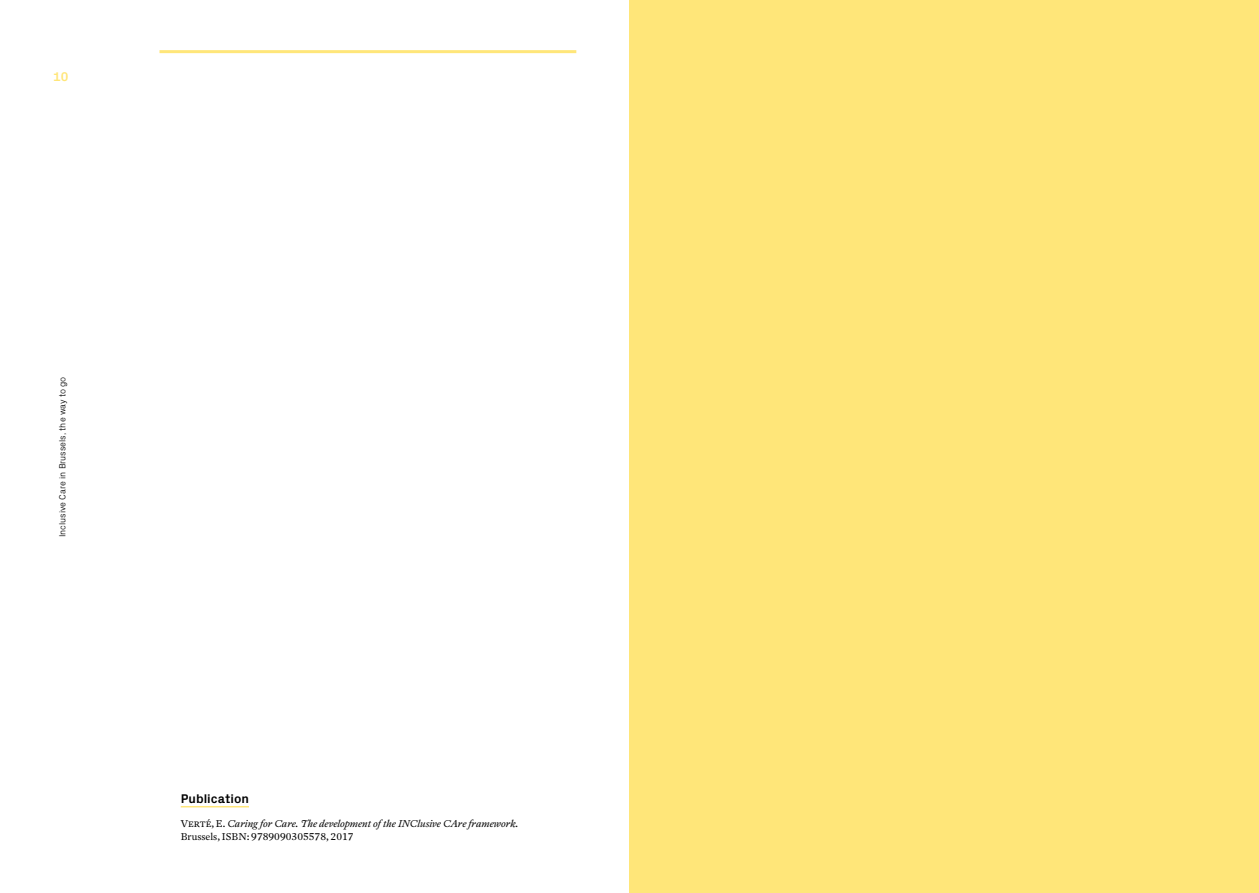
<style>
.page{position:relative;width:1259px;height:893px;background:#fff}
.page>*{position:absolute;margin:0;border:0;box-sizing:border-box;transform-origin:0 0}
.t1{font:700 12.75px "Px Grotesk";color:#000}
.t2{font:700 12.75px "Px Grotesk";color:#ffe679}
.t3{font:italic 300 9.75px/12.3px "Antwerp";color:#000}
.t4{font:300 9px "Px Grotesk";color:#000}
.s1{font-style:normal}
</style>
<div class="page">
<hr style="left:159px;top:50px;width:417px;height:3px;background:#ffe679">
<hr style="left:181px;top:806px;width:68px;height:1px;background:#ffe679">
<div style="left:629px;top:0;width:630px;height:893px;background:#ffe679"></div>
<h1 class="t2" style="left:53px;top:67px;width:17px">10</h1>
<p class="t4" style="left:56px;top:537px;width:162px;rotate:-90deg">Inclusive Care in Brussels, the way to go</p>
<h1 class="t1" style="left:181px;top:789px;width:70px">Publication</h1>
<p class="t3" style="left:181px;top:818px;width:339px"><span class="s1">Verté, E.</span> Caring for Care. The development of the INClusive CAre framework.<br><span class="s1">Brussels, ISBN: 9789090305578, 2017</span></p>
</div>
